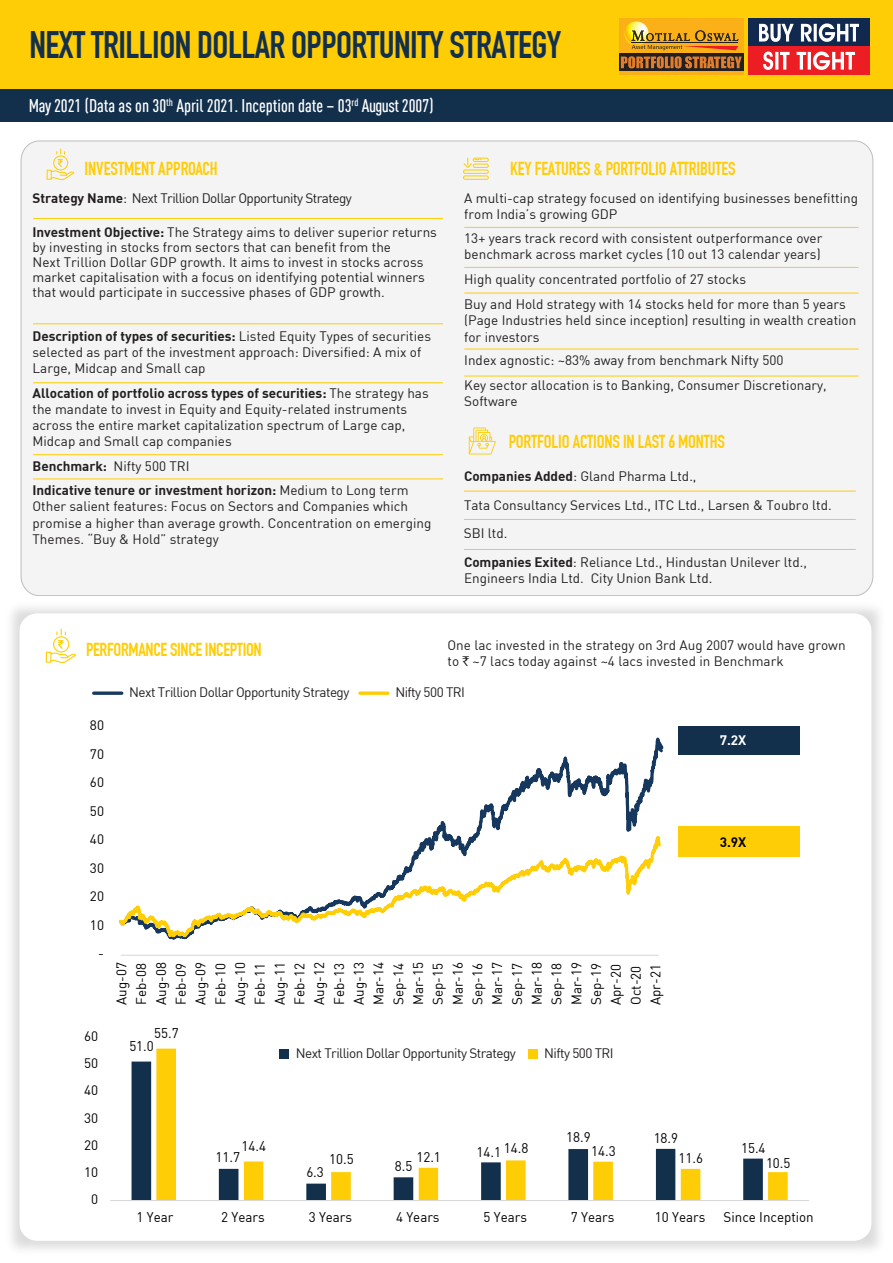
<style>
.page{position:relative;width:893px;height:1263px;background:#fff}
.page>*{position:absolute;margin:0;border:0;box-sizing:border-box;transform-origin:0 0}
.t1{font:700 37.5px "DIN Condensed";letter-spacing:-.015em;color:#122f4c}
.t2{font:700 18.45px "DIN Condensed";letter-spacing:-.01em;color:#ffcd05}
.t3{font:500 18px "DIN Cond";color:#fff}
.t4{font:13.8px/19.8px "DIN";color:#000}
.t5{font:13.5px/16.2px "DIN";color:#231f20}
.t6{font:13.5px "DIN";letter-spacing:-.04em;color:#231f20}
.t7{font:700 13.5px/24px "DIN";letter-spacing:-.005em;color:#231f20}
.t8{font:13.5px/28.5px "DIN";color:#000;text-align:right}
.t9{font:700 13.5px "DIN";color:#fff}
.t10{font:700 13.5px "DIN";color:#000}
.s1{font-weight:700}
.s2{font-family:"DIN Cond";font-weight:500}
.s3{font-weight:400}
.s4{font-family:"Rupee Foradian"}
</style>
<div class="page">
<img style="left:11px;top:556px;width:869px;height:694px">
<div style="left:20px;top:613px;width:851px;height:628px;background:#fff;border-radius:18px"></div>
<svg style="left:46px;top:629px;width:30px;height:34px"></svg>
<svg style="left:94px;top:691px;width:23px;height:4px"></svg>
<div style="left:678px;top:726px;width:121px;height:29px;background:#122f4c"></div>
<div style="left:678px;top:826px;width:121px;height:31px;background:#ffcd05"></div>
<div style="left:21px;top:141px;width:852px;height:455px;background:#f4f4f4;border-radius:19px"></div>
<svg style="left:46px;top:149px;width:28px;height:31px"></svg>
<hr style="left:464px;top:491px;width:392px;height:1px;background:#ffcd05">
<hr style="left:33px;top:218px;width:410px;height:1px;background:#ffcd05">
<hr style="left:33px;top:324px;width:410px;height:1px;background:#ffcd05">
<hr style="left:33px;top:382px;width:410px;height:1px;background:#ffcd05">
<hr style="left:33px;top:454px;width:410px;height:1px;background:#ffcd05">
<hr style="left:33px;top:479px;width:410px;height:1px;background:#ffcd05">
<hr style="left:464px;top:227px;width:394px;height:1px;background:#ffcd05">
<hr style="left:464px;top:267px;width:394px;height:1px;background:#ffcd05">
<hr style="left:464px;top:293px;width:394px;height:1px;background:#ffcd05">
<hr style="left:464px;top:349px;width:394px;height:1px;background:#ffcd05">
<hr style="left:464px;top:376px;width:394px;height:1px;background:#ffcd05">
<hr style="left:464px;top:519px;width:392px;height:1px;background:#ffcd05">
<hr style="left:464px;top:549px;width:392px;height:1px;background:#ffcd05">
<svg style="left:469px;top:427px;width:27px;height:27px"></svg>
<svg style="left:463px;top:169px;width:26px;height:5px"></svg>
<hr style="left:473px;top:158px;width:16px;height:4px;background:#fbd748;border-radius:2px">
<svg style="left:463px;top:175px;width:26px;height:5px"></svg>
<svg style="left:464px;top:158px;width:24px;height:10px"></svg>
<div style="left:0;top:33px;width:892px;height:89px;background:#122f4c"></div>
<div style="left:0;top:0;width:892px;height:88px;background:#ffcd05"></div>
<div style="left:619px;top:19px;width:125px;height:35px;background:#fcb017"></div>
<svg style="left:619px;top:54px;width:125px;height:17px"></svg>
<svg style="left:624px;top:21px;width:25px;height:25px"></svg>
<svg style="left:631px;top:30px;width:108px;height:20px"></svg>
<svg style="left:621px;top:56px;width:121px;height:12px"></svg>
<hr style="left:619px;top:71px;width:125px;height:4px;background:#fcb017">
<div style="left:748px;top:19px;width:122px;height:28px;background:#11284f"></div>
<div style="left:748px;top:47px;width:122px;height:28px;background:#ed1d24"></div>
<svg style="left:759px;top:23px;width:100px;height:19px"></svg>
<svg style="left:763px;top:52px;width:92px;height:18px"></svg>
<svg style="left:117px;top:595px;width:551px;height:655px"></svg>
<svg style="left:132px;top:1061px;width:24px;height:139px;fill:#122f4c"></svg>
<svg style="left:156px;top:1048px;width:632px;height:152px"></svg>
<hr style="left:110px;top:1200px;width:699px;height:1px;background:#dad9d9">
<h1 class="t1" style="left:29px;top:23px;width:533px">NEXT TRILLION DOLLAR OPPORTUNITY STRATEGY</h1>
<h3 class="t3" style="left:29px;top:95px;width:406px">May 2021 (Data as on 30<sup>th</sup> April 2021. Inception date – 03<sup>rd</sup> August 2007)</h3>
<h2 class="t2" style="left:84px;top:158px;width:135px">INVESTMENT APPROACH</h2>
<p class="t6" style="left:33px;top:189px;width:321px"><span class="s1">Strategy Name</span><span class="s2">:</span> Next Trillion Dollar Opportunity Strategy</p>
<p class="t5" style="left:33px;top:225px;width:406px;line-height:15px"><span class="s1">Investment Objective:</span> The Strategy aims to deliver superior returns by investing in stocks from sectors that can benefit from the<br>Next Trillion Dollar GDP growth. It aims to invest in stocks across market capitalisation with a focus on identifying potential winners that would participate in successive phases of GDP growth.</p>
<p class="t5" style="left:33px;top:327px;width:400px"><span class="s1">Description of types of securities:</span> Listed Equity Types of securities selected as part of the investment approach: Diversified: A mix of<br>Large, Midcap and Small cap</p>
<p class="t5" style="left:33px;top:384px;width:398px"><span class="s1">Allocation of portfolio across types of securities:</span> The strategy has the mandate to invest in Equity and Equity-related instruments across the entire market capitalization spectrum of Large cap, Midcap and Small cap companies</p>
<p class="t7" style="left:33px;top:454px;width:377px">Benchmark: <span class="s3">Nifty 500 TRI<br></span>Indicative tenure or investment horizon: <span class="s3">Medium to Long term</span></p>
<p class="t5" style="left:33px;top:498px;width:400px">Other salient features: Focus on Sectors and Companies which promise a higher than average growth. Concentration on emerging<br>Themes. “Buy &amp; Hold” strategy</p>
<h2 class="t2" style="left:510px;top:158px;width:227px">KEY FEATURES &amp; PORTFOLIO ATTRIBUTES</h2>
<p class="t5" style="left:464px;top:189px;width:395px">A multi-cap strategy focused on identifying businesses benefitting from India’s growing GDP</p>
<p class="t5" style="left:464px;top:230px;width:360px">13+ years track record with consistent outperformance over benchmark across market cycles (10 out 13 calendar years)</p>
<p class="t5" style="left:464px;top:266px;width:383px;line-height:25.5px">High quality concentrated portfolio of 27 stocks<br>Buy and Hold strategy with 14 stocks held for more than 5 years</p>
<p class="t5" style="left:464px;top:312px;width:394px">(Page Industries held since inception) resulting in wealth creation for investors</p>
<p class="t5" style="left:464px;top:347px;width:364px;line-height:25.5px">Index agnostic: ~83% away from benchmark Nifty 500<br>Key sector allocation is to Banking, Consumer Discretionary,</p>
<p class="t5" style="left:464px;top:393px;width:55px">Software</p>
<h2 class="t2" style="left:509px;top:431px;width:218px">PORTFOLIO ACTIONS IN LAST 6 MONTHS</h2>
<p class="t5" style="left:464px;top:462px;width:369px;line-height:28.5px"><span class="s1">Companies Added</span>: Gland Pharma Ltd.,<br>Tata Consultancy Services Ltd., ITC Ltd., Larsen &amp; Toubro ltd.</p>
<p class="t5" style="left:464px;top:525px;width:45px">SBI ltd.</p>
<p class="t5" style="left:464px;top:553px;width:344px"><span class="s1">Companies Exited</span>: Reliance Ltd., Hindustan Unilever ltd.,<br>Engineers India Ltd. City Union Bank Ltd.</p>
<p class="t5" style="left:447px;top:637px;width:400px">One lac invested in the strategy on 3rd Aug 2007 would have grown to <span class="s4">`</span> ~7 lacs today against ~4 lacs invested in Benchmark</p>
<h2 class="t2" style="left:86px;top:639px;width:177px">PERFORMANCE SINCE INCEPTION</h2>
<p class="t6" style="left:129px;top:684px;width:222px">Next Trillion Dollar Opportunity Strategy</p>
<p class="t6" style="left:395px;top:684px;width:71px">Nifty 500 TRI</p>
<p class="t8" style="left:90px;top:711px;width:16px">80<br>70<br>60<br>50<br>40<br>30<br>20<br>10 -</p>
<p class="t8" style="left:84px;top:1021px;width:16px">60</p>
<p class="t8" style="left:84px;top:1049px;width:16px">50</p>
<p class="t8" style="left:84px;top:1076px;width:16px">40</p>
<p class="t8" style="left:84px;top:1103px;width:16px">30</p>
<p class="t8" style="left:84px;top:1130px;width:16px">20</p>
<p class="t8" style="left:84px;top:1158px;width:16px">10</p>
<p class="t8" style="left:91px;top:1185px;width:9px">0</p>
<p class="t9" style="left:720px;top:731px;width:28px">7.2X</p>
<p class="t4" style="left:111px;top:1005px;width:45px;rotate:-90deg">Aug-07<br>Feb-08<br>Aug-08<br>Feb-09<br>Aug-09<br>Feb-10<br>Aug-10<br>Feb-11<br>Aug-11<br>Feb-12<br>Aug-12<br>Feb-13<br>Aug-13<br>Mar-14<br>Sep-14<br>Mar-15<br>Sep-15<br>Mar-16<br>Sep-16<br>Mar-17<br>Sep-17<br>Mar-18<br>Sep-18<br>Mar-19<br>Sep-19<br>Apr-20<br>Oct-20<br>Apr-21</p>
<p class="t4" style="left:154px;top:1023px;width:26px">55.7</p>
<p class="t4" style="left:129px;top:1036px;width:26px">51.0</p>
<p class="t6" style="left:296px;top:1045px;width:222px">Next Trillion Dollar Opportunity Strategy</p>
<p class="t6" style="left:544px;top:1045px;width:71px">Nifty 500 TRI</p>
<p class="t10" style="left:720px;top:833px;width:28px">3.9X</p>
<p class="t4" style="left:242px;top:1136px;width:26px">14.4</p>
<p class="t4" style="left:215px;top:1147px;width:26px">11.7</p>
<p class="t4" style="left:329px;top:1149px;width:26px">10.5</p>
<p class="t4" style="left:416px;top:1146px;width:26px">12.1</p>
<p class="t4" style="left:395px;top:1156px;width:19px">8.5</p>
<p class="t4" style="left:306px;top:1162px;width:19px">6.3</p>
<p class="t4" style="left:566px;top:1127px;width:26px">18.9</p>
<p class="t4" style="left:654px;top:1128px;width:26px">18.9</p>
<p class="t4" style="left:504px;top:1138px;width:26px">14.8</p>
<p class="t4" style="left:591px;top:1141px;width:26px">14.3</p>
<p class="t4" style="left:741px;top:1138px;width:26px">15.4</p>
<p class="t4" style="left:477px;top:1141px;width:26px">14.1</p>
<p class="t4" style="left:679px;top:1148px;width:26px">11.6</p>
<p class="t4" style="left:766px;top:1152px;width:26px">10.5</p>
<p class="t4" style="left:137px;top:1207px;width:38px">1 Year</p>
<p class="t4" style="left:221px;top:1207px;width:45px">2 Years</p>
<p class="t4" style="left:309px;top:1207px;width:45px">3 Years</p>
<p class="t4" style="left:396px;top:1207px;width:45px">4 Years</p>
<p class="t4" style="left:483px;top:1207px;width:45px">5 Years</p>
<p class="t4" style="left:571px;top:1207px;width:45px">7 Years</p>
<p class="t4" style="left:655px;top:1207px;width:52px">10 Years</p>
<p class="t4" style="left:724px;top:1207px;width:92px">Since Inception</p>
</div>
